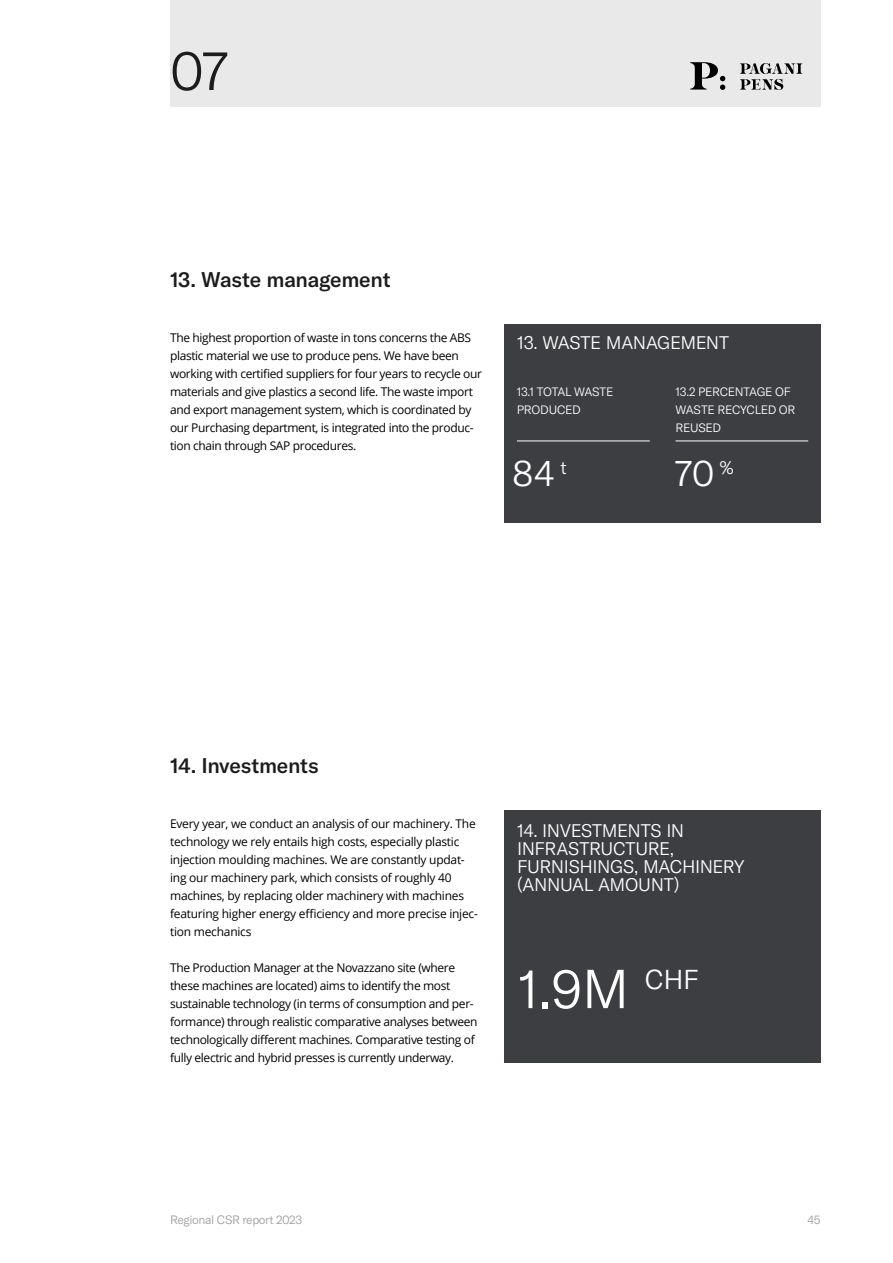
<style>
.page{position:relative;width:893px;height:1263px;background:#fff}
.page>*{position:absolute;margin:0;border:0;box-sizing:border-box;transform-origin:0 0}
.DATA_BIG{font:300 54px "GT America";color:#fff}
.Numerazione_capitoli{font:300 54px "GT America";color:#1c1c1c}
.DATA_BIG-2{font:300 36px "GT America";color:#fff}
.H2_sottotitoli{font:500 21px "GT America";letter-spacing:-.015em;color:#1c1c1c}
.Titolo_indicatori{font:300 18px/18px "GT America";letter-spacing:-.02em;color:#fff}
.t1{font:12px/18px "Open Sans";letter-spacing:-.03em;color:#000}
.Sottotitolo_indicatori{font:300 12px/18px "GT America";letter-spacing:-.025em;color:#fff}
.t2{font:300 12px "GT America";letter-spacing:-.03em;color:#9d9d9c}
</style>
<div class="page">
<div style="left:170px;top:0;width:651px;height:106px;background:#e9e9e9"></div>
<svg style="left:690px;top:62px;width:35px;height:28px"></svg>
<svg style="left:740px;top:63px;width:62px;height:27px"></svg>
<div style="left:504px;top:324px;width:317px;height:198px;background:#3d3e41"></div>
<div style="left:504px;top:810px;width:317px;height:252px;background:#3d3e41"></div>
<hr style="left:517px;top:441px;width:133px;height:1px;background:#fff">
<hr style="left:676px;top:441px;width:132px;height:1px;background:#fff">
<p class="Numerazione_capitoli" style="left:170px;top:39px;width:60px">07</p>
<p class="H2_sottotitoli" style="left:170px;top:266px;width:222px">13. Waste management</p>
<p class="t1" style="left:170px;top:328px;width:313px">The highest proportion of waste in tons concerns the ABS plastic material we use to produce pens. We have been working with certified suppliers for four years to recycle our materials and give plastics a second life. The waste import and export management system, which is coordinated by our Purchasing department, is integrated into the produc&shy;tion chain through SAP procedures.</p>
<p class="Titolo_indicatori" style="left:517px;top:333px;width:213px">13. WASTE MANAGEMENT</p>
<p class="Sottotitolo_indicatori" style="left:517px;top:383px;width:98px">13.1 TOTAL WASTE<br>PRODUCED</p>
<p class="Sottotitolo_indicatori" style="left:676px;top:383px;width:121px">13.2 PERCENTAGE OF<br>WASTE RECYCLED OR<br>REUSED</p>
<p class="DATA_BIG-2" style="left:513px;top:452px;width:55px">84 <sup>t</sup></p>
<p class="DATA_BIG-2" style="left:674px;top:452px;width:61px">70 <sup>%</sup></p>
<p class="H2_sottotitoli" style="left:170px;top:752px;width:150px">14. Investments</p>
<p class="t1" style="left:170px;top:814px;width:309px">Every year, we conduct an analysis of our machinery. The technology we rely entails high costs, especially plastic injection moulding machines. We are constantly updat&shy;ing our machinery park, which consists of roughly 40 machines, by replacing older machinery with machines featuring higher energy efficiency and more precise injec&shy;tion mechanics</p>
<p class="t1" style="left:170px;top:958px;width:309px">The Production Manager at the Novazzano site (where these machines are located) aims to identify the most sustainable technology (in terms of consumption and per&shy;formance) through realistic comparative analyses between technologically different machines. Comparative testing of fully electric and hybrid presses is currently underway.</p>
<p class="Titolo_indicatori" style="left:517px;top:822px;width:229px">14. INVESTMENTS IN<br>INFRASTRUCTURE,<br>FURNISHINGS, MACHINERY (ANNUAL AMOUNT)</p>
<p class="DATA_BIG" style="left:518px;top:957px;width:182px">1.9M <sup>CHF</sup></p>
<p class="t2" style="left:170px;top:1213px;width:134px">Regional CSR report 2023</p>
<p class="t2" style="left:807px;top:1213px;width:15px">45</p>
</div>
